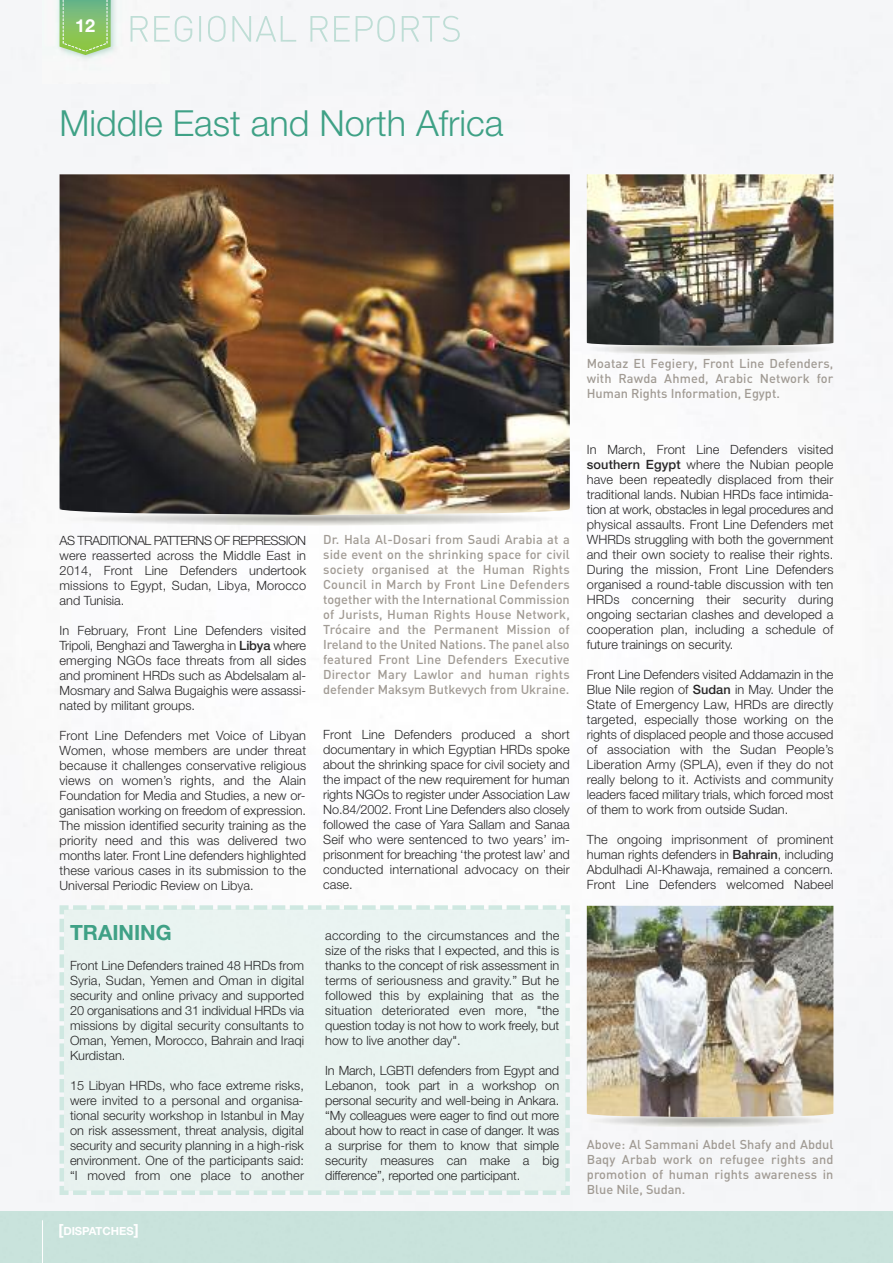
<style>
.page{position:relative;width:893px;height:1263px;background:#fff}
.page>*{position:absolute;margin:0;border:0;box-sizing:border-box;transform-origin:0 0}
.t1{font:300 36px "Helvetica Neue";color:#3fa186}
.t2{font:700 21px "Helvetica Neue";color:#3fa186}
.t3{font:700 18px "Helvetica Neue";color:#fff}
.t4{font:300 12.75px/15px "Helvetica Neue";color:#272627;text-align:justify}
.t5{font:500 12.75px/15px "DIN";color:#a19b94;text-align:justify}
.t6{font:700 11.25px "Helvetica Neue";color:#fff}
.s1{font-weight:500}
.s2{font-size:15px}
</style>
<div class="page">
<div style="left:0;top:1212px;width:893px;height:51px;background:#c9e3dc"></div>
<img style="left:170px;top:16px;width:290px;height:26px">
<hr style="left:42px;top:1220px;width:1px;height:43px;background:#fff">
<img style="left:42px;top:0;width:128px;height:84px">
<svg style="left:60px;top:0;width:51px;height:55px;background:#8cc575"></svg>
<img style="left:587px;top:906px;width:246px;height:211px">
<img style="left:587px;top:174px;width:246px;height:172px">
<img style="left:60px;top:174px;width:510px;height:341px">
<div style="left:57px;top:903px;width:515px;height:294px;background:#e8f3f0"></div>
<h3 class="t3" style="left:75px;top:15px;width:22px">12</h3>
<h1 class="t1" style="left:60px;top:101px;width:446px">Middle East and North Africa</h1>
<p class="t5" style="left:587px;top:356px;width:248px">Moataz El Fegiery, Front Line Defenders, with Rawda Ahmed, Arabic Network for Human Rights Information, Egypt.</p>
<p class="t5" style="left:323px;top:532px;width:248px">Dr. Hala Al-Dosari from Saudi Arabia at a side event on the shrinking space for civil society organised at the Human Rights Council in March by Front Line Defenders together with the International Commission of Jurists, Human Rights House Network, Trócaire and the Permanent Mission of Ireland to the United Nations. The panel also featured Front Line Defenders Executive Director Mary Lawlor and human rights defender Maksym Butkevych from Ukraine.</p>
<p class="t4" style="left:60px;top:532px;width:248px">AS TRADITIONAL PATTERNS OF REPRESSION were reasserted across the Middle East in 2014, Front Line Defenders undertook missions to Egypt, Sudan, Libya, Morocco and Tunisia.</p>
<p class="t4" style="left:60px;top:622px;width:248px">In February, Front Line Defenders visited Tripoli, Benghazi and Tawergha in <span class="s1">Libya</span> where emerging NGOs face threats from all sides and prominent HRDs such as Abdelsalam al-Mosmary and Salwa Bugaighis were assassi&shy;nated by militant groups.</p>
<p class="t4" style="left:60px;top:727px;width:248px">Front Line Defenders met Voice of Libyan Women, whose members are under threat because it challenges conservative religious views on women’s rights, and the Alain Foundation for Media and Studies, a new or&shy;ganisation working on freedom of expression.<br>The mission identified security training as the priority need and this was delivered two months later. Front Line defenders highlighted these various cases in its submission to the Universal Periodic Review on Libya.</p>
<p class="t4" style="left:323px;top:726px;width:248px">Front Line Defenders produced a short documentary in which Egyptian HRDs spoke about the shrinking space for civil society and the impact of the new requirement for human rights NGOs to register under Association Law No.84/2002. Front Line Defenders also closely followed the case of Yara Sallam and Sanaa Seif who were sentenced to two years’ im&shy;prisonment for breaching ‘the protest law’ and conducted international advocacy on their case.</p>
<h2 class="t2" style="left:70px;top:925px;width:103px">TRAINING</h2>
<p class="t4" style="left:70px;top:957px;width:236px">Front Line Defenders trained 48 HRDs from Syria, Sudan, Yemen and Oman in digital security and online privacy and supported 20 organisations and 31 individual HRDs via missions by digital security consultants to Oman, Yemen, Morocco, Bahrain and Iraqi Kurdistan.</p>
<p class="t4" style="left:70px;top:1077px;width:236px">15 Libyan HRDs, who face extreme risks, were invited to a personal and organisa&shy;tional security workshop in Istanbul in May on risk assessment, threat analysis, digital security and security planning in a high-risk environment. One of the participants said: “I moved from one place to another</p>
<p class="t6" style="left:58px;top:1224px;width:82px"><span class="s2">[</span>DISPATCHES<span class="s2">]</span></p>
<p class="t4" style="left:325px;top:927px;width:236px">according to the circumstances and the size of the risks that I expected, and this is thanks to the concept of risk assessment in terms of seriousness and gravity.” But he followed this by explaining that as the situation deteriorated even more, "the question today is not how to work freely, but how to live another day".</p>
<p class="t4" style="left:325px;top:1063px;width:236px">In March, LGBTI defenders from Egypt and Lebanon, took part in a workshop on personal security and well-being in Ankara. “My colleagues were eager to find out more about how to react in case of danger. It was a surprise for them to know that simple security measures can make a big difference”, reported one participant.</p>
<p class="t4" style="left:587px;top:441px;width:248px">In March, Front Line Defenders visited <span class="s1">southern Egypt</span> where the Nubian people have been repeatedly displaced from their traditional lands. Nubian HRDs face intimida&shy;tion at work, obstacles in legal procedures and physical assaults. Front Line Defenders met WHRDs struggling with both the government and their own society to realise their rights.<br>During the mission, Front Line Defenders organised a round-table discussion with ten HRDs concerning their security during ongoing sectarian clashes and developed a cooperation plan, including a schedule of future trainings on security.</p>
<p class="t4" style="left:587px;top:666px;width:248px">Front Line Defenders visited Addamazin in the Blue Nile region of <span class="s1">Sudan</span> in May. Under the State of Emergency Law, HRDs are directly targeted, especially those working on the rights of displaced people and those accused of association with the Sudan People’s Liberation Army (SPLA), even if they do not really belong to it. Activists and community leaders faced military trials, which forced most of them to work from outside Sudan.</p>
<p class="t4" style="left:587px;top:831px;width:248px">The ongoing imprisonment of prominent human rights defenders in <span class="s1">Bahrain</span>, including Abdulhadi Al-Khawaja, remained a concern.<br>Front Line Defenders welcomed Nabeel</p>
<p class="t5" style="left:587px;top:1137px;width:248px">Above: Al Sammani Abdel Shafy and Abdul Baqy Arbab work on refugee rights and promotion of human rights awareness in Blue Nile, Sudan.</p>
</div>
